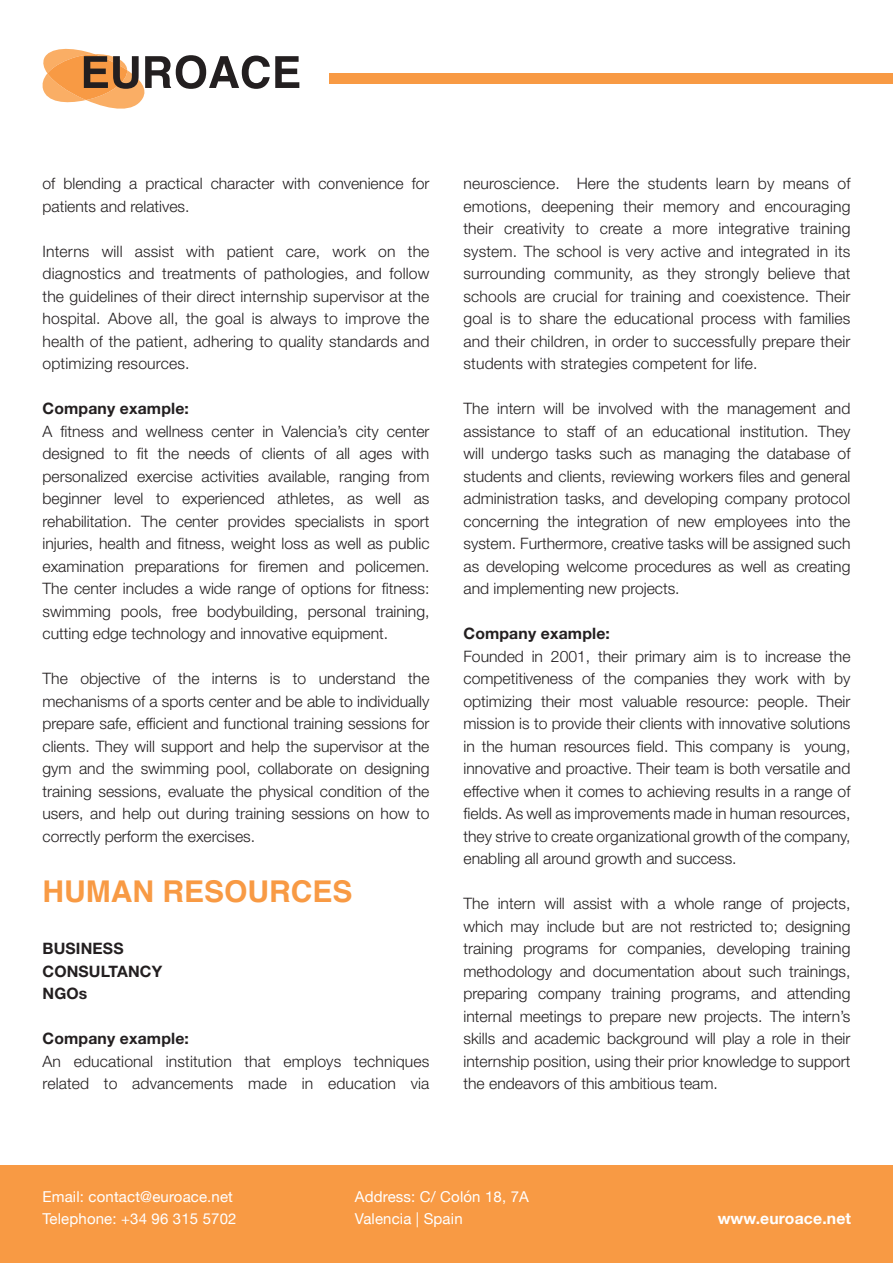
<style>
.page{position:relative;width:893px;height:1263px;background:#fff}
.page>*{position:absolute;margin:0;border:0;box-sizing:border-box;transform-origin:0 0}
.Título_1{font:700 30px "Helvetica";color:#f89a44}
.Texto_corrido{font:300 15.75px/22.5px "Helvetica Neue LT Std";color:#231f20;text-align:justify}
.Título_2{font:700 15.75px "Helvetica Neue LT Std";letter-spacing:.01em;color:#231f20}
.t1{font:700 15.75px "Helvetica Neue";letter-spacing:.01em;color:#fff}
.t2{font:15px/22.5px "Helvetica Neue";letter-spacing:.01em;color:#fff}
</style>
<div class="page">
<svg style="left:42px;top:48px;width:257px;height:61px"></svg>
<div style="left:0;top:1165px;width:893px;height:98px;background:#f89a44"></div>
<div style="left:330px;top:74px;width:563px;height:10px;background:#f89a44"></div>
<p class="Texto_corrido" style="left:43px;top:172px;width:388px">of blending a practical character with convenience for patients and relatives.</p>
<p class="Texto_corrido" style="left:43px;top:239px;width:388px">Interns will assist with patient care, work on the diagnostics and treatments of pathologies, and follow the guidelines of their direct internship supervisor at the hospital. Above all, the goal is always to improve the health of the patient, adhering to quality standards and optimizing resources.</p>
<p class="Título_2" style="left:43px;top:399px;width:148px">Company example:</p>
<p class="Texto_corrido" style="left:43px;top:419px;width:388px">A fitness and wellness center in Valencia’s city center designed to fit the needs of clients of all ages with personalized exercise activities available, ranging from beginner level to experienced athletes, as well as rehabilitation. The center provides specialists in sport injuries, health and fitness, weight loss as well as public examination preparations for firemen and policemen.<br>The center includes a wide range of options for fitness: swimming pools, free bodybuilding, personal training, cutting edge technology and innovative equipment.</p>
<p class="Texto_corrido" style="left:43px;top:667px;width:388px">The objective of the interns is to understand the mechanisms of a sports center and be able to individually prepare safe, efficient and functional training sessions for clients. They will support and help the supervisor at the gym and the swimming pool, collaborate on designing training sessions, evaluate the physical condition of the users, and help out during training sessions on how to correctly perform the exercises.</p>
<p class="Título_1" style="left:43px;top:867px;width:311px">HUMAN RESOURCES</p>
<p class="Título_2" style="left:43px;top:939px;width:83px">BUSINESS</p>
<p class="Título_2" style="left:43px;top:961px;width:121px">CONSULTANCY</p>
<p class="Título_2" style="left:43px;top:984px;width:46px">NGOs</p>
<p class="Título_2" style="left:43px;top:1029px;width:148px">Company example:</p>
<p class="Texto_corrido" style="left:43px;top:1049px;width:388px">An educational institution that employs techniques related to advancements made in education via</p>
<p class="Texto_corrido" style="left:463px;top:172px;width:388px">neuroscience. Here the students learn by means of emotions, deepening their memory and encouraging their creativity to create a more integrative training system. The school is very active and integrated in its surrounding community, as they strongly believe that schools are crucial for training and coexistence. Their goal is to share the educational process with families and their children, in order to successfully prepare their students with strategies competent for life.</p>
<p class="Texto_corrido" style="left:463px;top:397px;width:388px">The intern will be involved with the management and assistance to staff of an educational institution. They will undergo tasks such as managing the database of students and clients, reviewing workers files and general administration tasks, and developing company protocol concerning the integration of new employees into the system. Furthermore, creative tasks will be assigned such as developing welcome procedures as well as creating and implementing new projects.</p>
<p class="Título_2" style="left:463px;top:624px;width:148px">Company example:</p>
<p class="Texto_corrido" style="left:463px;top:644px;width:388px">Founded in 2001, their primary aim is to increase the competitiveness of the companies they work with by optimizing their most valuable resource: people. Their mission is to provide their clients with innovative solutions in the human resources field. This company is young, innovative and proactive. Their team is both versatile and effective when it comes to achieving results in a range of fields. As well as improvements made in human resources, they strive to create organizational growth of the company, enabling all around growth and success.</p>
<p class="Texto_corrido" style="left:463px;top:892px;width:388px">The intern will assist with a whole range of projects, which may include but are not restricted to; designing training programs for companies, developing training methodology and documentation about such trainings, preparing company training programs, and attending internal meetings to prepare new projects. The intern’s skills and academic background will play a role in their internship position, using their prior knowledge to support the endeavors of this ambitious team.</p>
<p class="t2" style="left:43px;top:1186px;width:195px">Email: contact@euroace.net<br>Telephone: +34 96 315 5702</p>
<p class="t2" style="left:355px;top:1186px;width:176px">Address: C/ Colón 18, 7A<br>Valencia | Spain</p>
<p class="t1" style="left:718px;top:1206px;width:135px">www.euroace.net</p>
</div>
